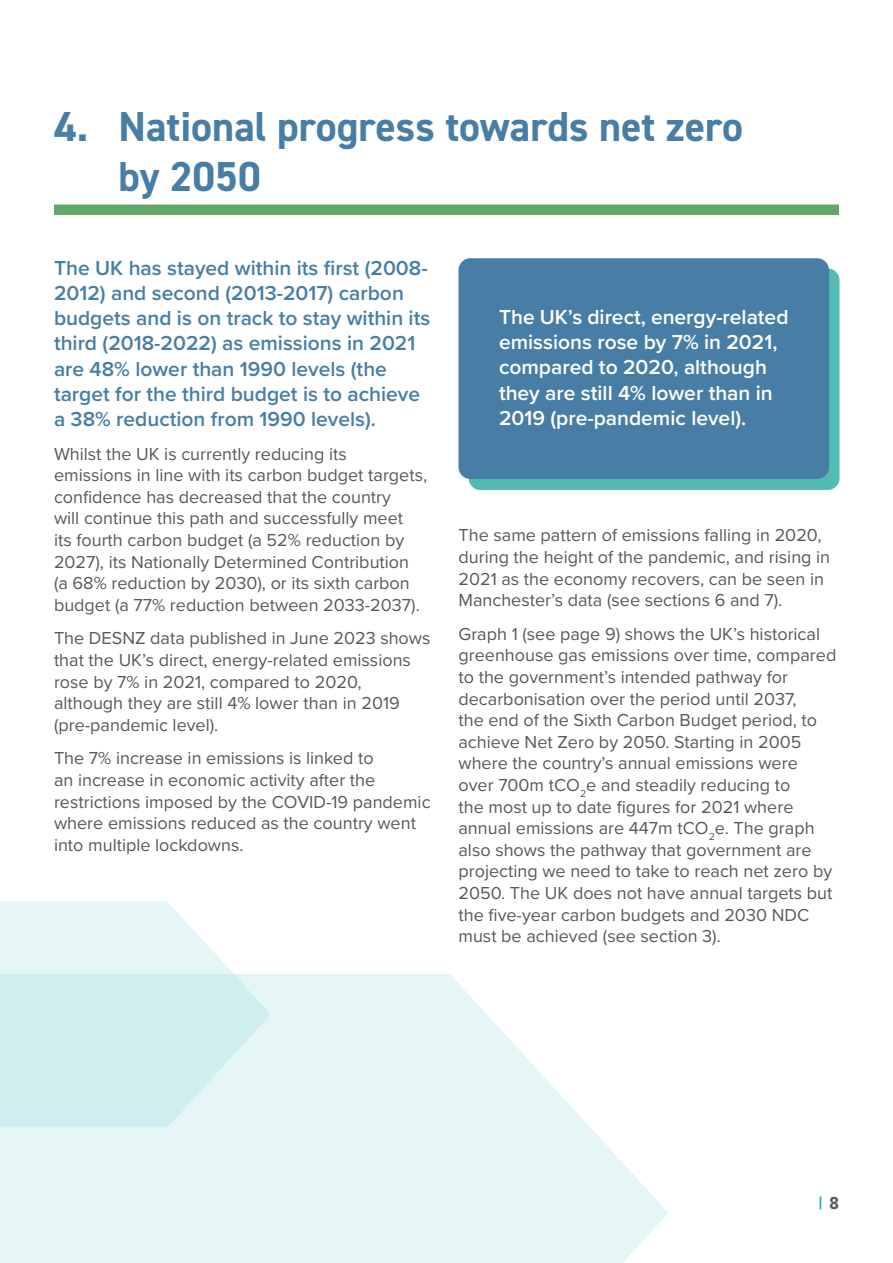
<style>
.page{position:relative;width:893px;height:1263px;background:#fff}
.page>*{position:absolute;margin:0;border:0;box-sizing:border-box;transform-origin:0 0}
.Section_title{font:700 42px/50.4px "DIN2014";color:#487ea5}
.Intro_paras{font:600 21px/25.2px "Proxima Nova";color:#487ea5}
.t1{font:600 21px/25.2px "Proxima Nova";color:#fff}
.Body{font:18px/21.6px "Proxima Nova";color:#58595a}
.t2{font:700 18px "Proxima Nova Cond";color:#00a5b1}
.s1{color:#58595a}
</style>
<div class="page">
<div style="left:469px;top:269px;width:371px;height:221px;background:#53bbb3"></div>
<div style="left:458px;top:258px;width:371px;height:221px;background:#487ea5;border-radius:12px"></div>
<svg style="left:0;top:974px;width:668px;height:289px;fill:#e6f6f7"></svg>
<svg style="left:0;top:901px;width:271px;height:226px;background:#dbf2f3"></svg>
<div style="left:54px;top:204px;width:785px;height:11px;background:#63a869"></div>
<p class="Section_title" style="left:118px;top:100px;width:626px;text-indent:-64px">4. National progress towards net zero by 2050</p>
<p class="Intro_paras" style="left:54px;top:255px;width:378px">The UK has stayed within its first (2008- 2012) and second (2013-2017) carbon budgets and is on track to stay within its third (2018-2022) as emissions in 2021 are 48% lower than 1990 levels (the target for the third budget is to achieve a 38% reduction from 1990 levels).</p>
<p class="Body" style="left:54px;top:442px;width:375px">Whilst the UK is currently reducing its emissions in line with its carbon budget targets, confidence has decreased that the country<br>will continue this path and successfully meet<br>its fourth carbon budget (a 52% reduction by 2027), its Nationally Determined Contribution (a 68% reduction by 2030), or its sixth carbon budget (a 77% reduction between 2033-2037).</p>
<p class="Body" style="left:54px;top:627px;width:378px">The DESNZ data published in June 2023 shows that the UK’s direct, energy-related emissions rose by 7% in 2021, compared to 2020, although they are still 4% lower than in 2019 (pre-pandemic level).</p>
<p class="Body" style="left:54px;top:747px;width:378px">The 7% increase in emissions is linked to<br>an increase in economic activity after the restrictions imposed by the COVID-19 pandemic where emissions reduced as the country went into multiple lockdowns.</p>
<p class="t1" style="left:499px;top:304px;width:291px">The UK’s direct, energy-related emissions rose by 7% in 2021, compared to 2020, although they are still 4% lower than in<br>2019 (pre-pandemic level).</p>
<p class="Body" style="left:458px;top:524px;width:373px">The same pattern of emissions falling in 2020, during the height of the pandemic, and rising in 2021 as the economy recovers, can be seen in Manchester’s data (see sections 6 and 7).</p>
<p class="Body" style="left:458px;top:622px;width:379px">Graph 1 (see page 9) shows the UK’s historical greenhouse gas emissions over time, compared to the government’s intended pathway for decarbonisation over the period until 2037,<br>the end of the Sixth Carbon Budget period, to achieve Net Zero by 2050. Starting in 2005 where the country’s annual emissions were over 700m tCO<sub>2</sub>e and steadily reducing to<br>the most up to date figures for 2021 where annual emissions are 447m tCO<sub>2</sub>e. The graph also shows the pathway that government are projecting we need to take to reach net zero by 2050. The UK does not have annual targets but the five-year carbon budgets and 2030 NDC must be achieved (see section 3).</p>
<p class="t2" style="left:819px;top:1190px;width:22px">| <span class="s1">8</span></p>
</div>
